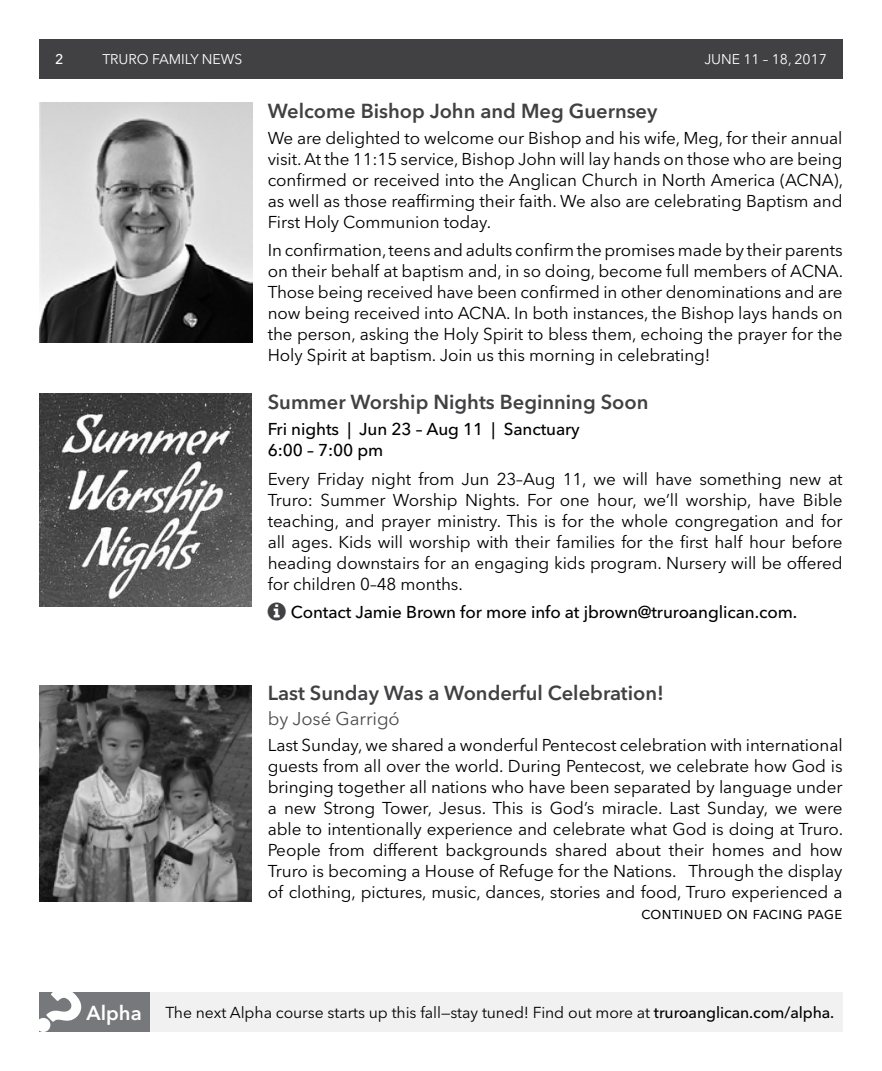
<style>
.page{position:relative;width:882px;height:1071px;background:#fff}
.page>*{position:absolute;margin:0;border:0;box-sizing:border-box;transform-origin:0 0}
.t1{font:600 20.12px "Avenir Next LT Pro";color:#414042}
.t2{font:18.38px "Avenir Next LT Pro";letter-spacing:-.005em;color:#4d4d4f}
.t3{font:17.15px/21px "Avenir Next LT Pro";letter-spacing:-.005em;color:#000;text-align:justify}
.t4{font:500 17.15px/21px "Avenir Next LT Pro";letter-spacing:-.005em;color:#000}
.t5{font:15.75px "Avenir Next LT Pro";letter-spacing:-.005em;color:#000}
.t6{font:14px "Avenir Next LT Pro";letter-spacing:-.005em;color:#fff}
.t7{font:500 14px "Avenir Next LT Pro";color:#fff}
.s1{font-weight:600;font-size:20.12px;color:#fff}
.s2{font-weight:500}
</style>
<div class="page">
<div style="left:39px;top:39px;width:804px;height:40px;background:#414042"></div>
<div style="left:39px;top:992px;width:111px;height:40px;background:#77787b"></div>
<svg style="left:39px;top:992px;width:42px;height:40px"></svg>
<div style="left:150px;top:992px;width:693px;height:40px;background:#f1f1f2"></div>
<img style="left:39px;top:102px;width:214px;height:241px">
<img style="left:39px;top:685px;width:212px;height:217px">
<img style="left:39px;top:394px;width:213px;height:212px">
<p class="t7" style="left:55px;top:51px;width:10px">2</p>
<p class="t6" style="left:102px;top:51px;width:141px">TRURO FAMILY NEWS</p>
<p class="t6" style="left:704px;top:51px;width:124px">JUNE 11 – 18, 2017</p>
<p class="t1" style="left:268px;top:98px;width:391px">Welcome Bishop John and Meg Guernsey</p>
<p class="t3" style="left:268px;top:127px;width:577px">We are delighted to welcome our Bishop and his wife, Meg, for their annual visit. At the 11:15 service, Bishop John will lay hands on those who are being confirmed or received into the Anglican Church in North America (ACNA), as well as those reaffirming their faith. We also are celebrating Baptism and First Holy Communion today.</p>
<p class="t3" style="left:268px;top:240px;width:576px;text-align:left">In confirmation, teens and adults confirm the promises made by their parents on their behalf at baptism and, in so doing, become full members of ACNA.<br>Those being received have been confirmed in other denominations and are now being received into ACNA. In both instances, the Bishop lays hands on the person, asking the Holy Spirit to bless them, echoing the prayer for the Holy Spirit at baptism. Join us this morning in celebrating!</p>
<p class="t1" style="left:268px;top:390px;width:382px">Summer Worship Nights Beginning Soon</p>
<p class="t4" style="left:268px;top:418px;width:314px">Fri nights | Jun 23 – Aug 11 | Sanctuary<br>6:00 – 7:00 pm</p>
<p class="t3" style="left:268px;top:468px;width:576px">Every Friday night from Jun 23–Aug 11, we will have something new at Truro: Summer Worship Nights. For one hour, we’ll worship, have Bible teaching, and prayer ministry. This is for the whole congregation and for all ages. Kids will worship with their families for the first half hour before heading downstairs for an engaging kids program. Nursery will be offered for children 0–48 months.</p>
<p class="t4" style="left:291px;top:602px;width:508px">Contact Jamie Brown for more info at jbrown@truroanglican.com.</p>
<p class="t1" style="left:268px;top:681px;width:398px">Last Sunday Was a Wonderful Celebration!</p>
<p class="t2" style="left:268px;top:708px;width:134px">by José Garrigó</p>
<p class="t3" style="left:268px;top:734px;width:576px;text-align:right">Last Sunday, we shared a wonderful Pentecost celebration with international guests from all over the world. During Pentecost, we celebrate how God is bringing together all nations who have been separated by language under a new Strong Tower, Jesus. This is God’s miracle. Last Sunday, we were able to intentionally experience and celebrate what God is doing at Truro.<br>People from different backgrounds shared about their homes and how Truro is becoming a House of Refuge for the Nations. Through the display of clothing, pictures, music, dances, stories and food, Truro experienced a continued on facing page</p>
<p class="t5" style="left:87px;top:1003px;width:749px"><span class="s1">Alpha</span> The next Alpha course starts up this fall—stay tuned! Find out more at <span class="s2">truroanglican.com/alpha.</span></p>
</div>
